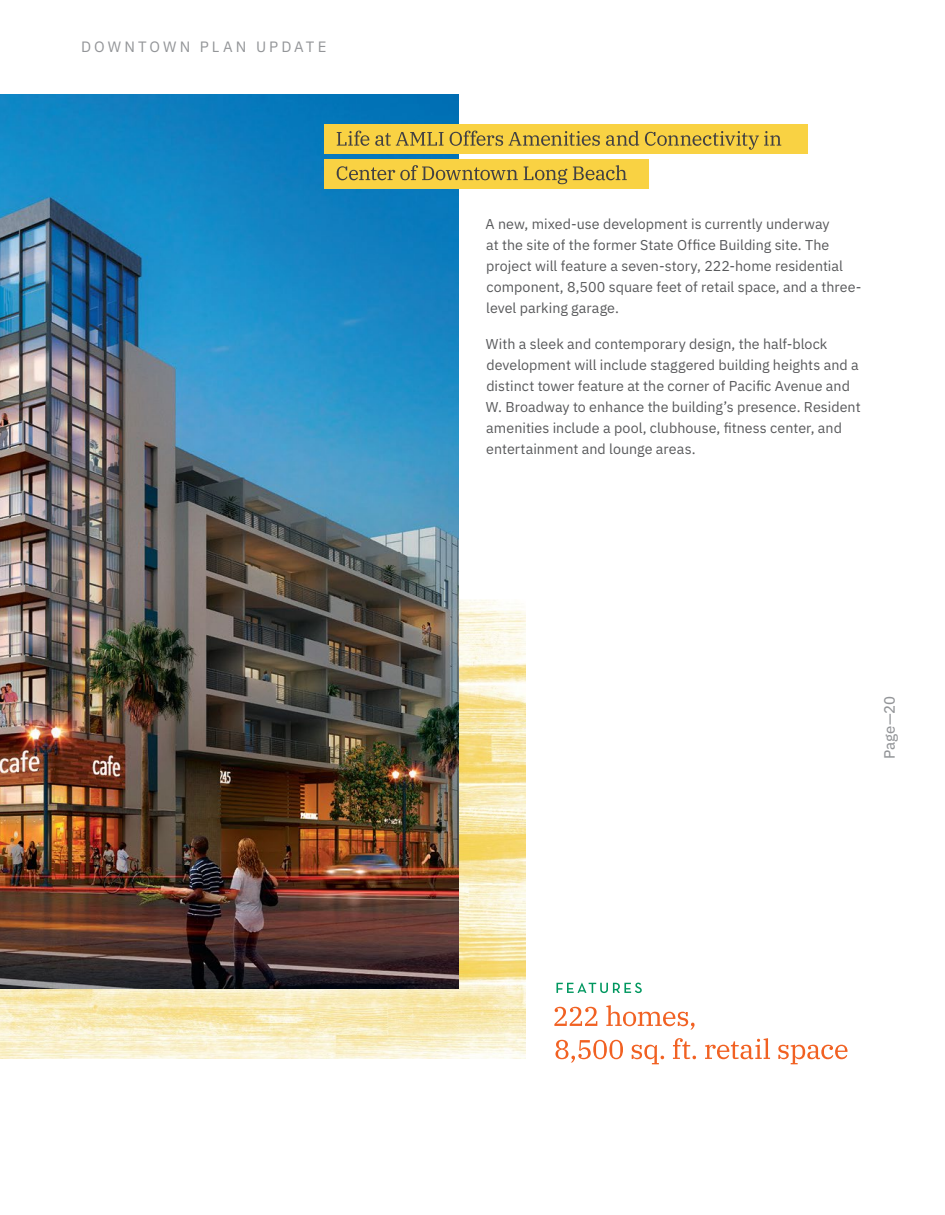
<style>
.page{position:relative;width:945px;height:1215px;background:#fff}
.page>*{position:absolute;margin:0;border:0;box-sizing:border-box;transform-origin:0 0}
.t1{font:15px "IBM Plex Sans";letter-spacing:.2em;color:#939598}
.t2{font:15px "IBM Plex Sans Text";color:#939598}
.t3{font:14.25px/21px "IBM Plex Sans";letter-spacing:.005em;color:#58595b}
</style>
<div class="page">
<img style="left:0;top:600px;width:525px;height:459px">
<svg style="left:555px;top:1038px;width:292px;height:26px"></svg>
<svg style="left:554px;top:1005px;width:141px;height:25px"></svg>
<svg style="left:556px;top:983px;width:86px;height:10px"></svg>
<img style="left:0;top:94px;width:459px;height:894px">
<div style="left:324px;top:124px;width:484px;height:30px;background:#f9d243"></div>
<div style="left:324px;top:159px;width:324px;height:29px;background:#f9d243"></div>
<svg style="left:337px;top:165px;width:290px;height:19px"></svg>
<svg style="left:337px;top:131px;width:444px;height:19px"></svg>
<p class="t1" style="left:81px;top:35px;width:247px">DOWNTOWN PLAN UPDATE</p>
<p class="t3" style="left:486px;top:212px;width:377px">A new, mixed-use development is currently underway<br>at the site of the former State Office Building site. The project will feature a seven-story, 222-home residential component, 8,500 square feet of retail space, and a three&shy;level parking garage.</p>
<p class="t3" style="left:486px;top:332px;width:376px">With a sleek and contemporary design, the half-block development will include staggered building heights and a distinct tower feature at the corner of Pacific Avenue and W. Broadway to enhance the building’s presence. Resident amenities include a pool, clubhouse, fitness center, and entertainment and lounge areas.</p>
<p class="t2" style="left:878px;top:759px;width:65px;rotate:-90deg">Page—20</p>
</div>
